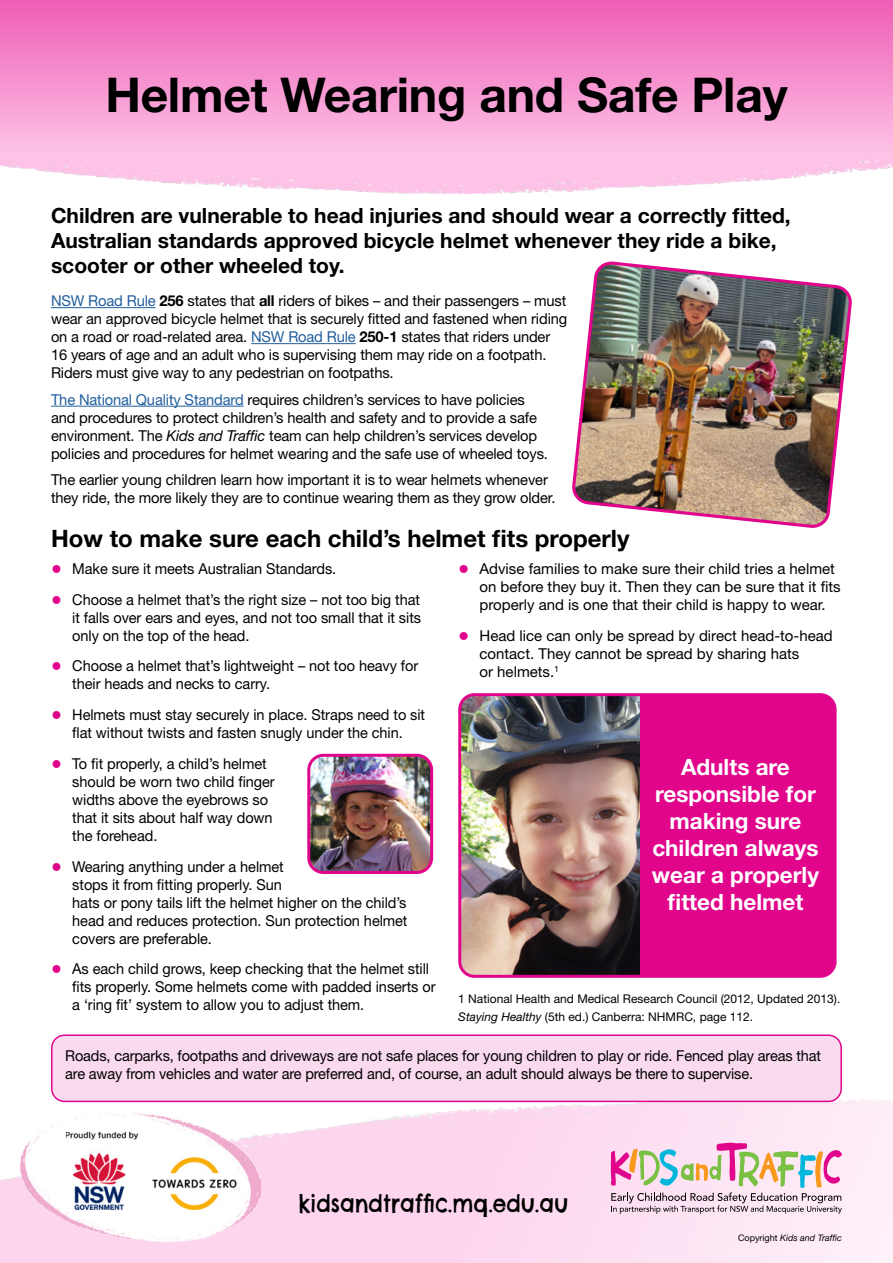
<style>
.page{position:relative;width:893px;height:1263px;background:#fff}
.page>*{position:absolute;margin:0;border:0;box-sizing:border-box;transform-origin:0 0}
.t1{font:700 48px "Helvetica Neue LT Std";letter-spacing:-.005em;color:#000}
.t2{font:700 24px "Helvetica Neue LT Std";color:#000}
.Default{font:24px "Chelsea Market";color:#000;scale:.9 1}
.t3{font:700 22.5px/27px "Helvetica Neue LT Std";color:#fff;text-align:center}
.t4{font:700 21px/25.2px "Helvetica Neue LT Std";color:#000}
.Paragraph{font:15px/18px "Helvetica Neue LT Std";letter-spacing:-.01em;color:#000}
.Paragraph_small{font:12px/18px "Helvetica Neue LT Std";color:#000}
.Default-2{font:italic 9px "Helvetica Neue LT Std";color:#000}
.s1{color:#215e9e}
.s2{font-weight:700}
.s3{font-style:italic}
.s4{font-size:22.5px;color:#e1058c}
.s5{font-style:normal}
</style>
<div class="page">
<svg style="left:0;top:1093px;width:893px;height:170px;background:#fde0f1"></svg>
<img style="left:20px;top:1111px;width:241px;height:130px">
<svg style="left:49px;top:1144px;width:190px;height:86px"></svg>
<div style="left:61px;top:1129px;width:97px;height:27px;background:#fff"></div>
<img style="left:66px;top:1132px;width:173px;height:78px">
<svg style="left:611px;top:1143px;width:231px;height:71px;background:#d9c3c8"></svg>
<img style="left:0;top:155px;width:893px;height:38px">
<div style="left:0;top:0;width:893px;height:155px;background:linear-gradient(to bottom,#ee5db6,#fec3e7)"></div>
<hr style="left:51px;top:307px;width:105px;height:1px;background:#215e9e">
<hr style="left:251px;top:343px;width:105px;height:1px;background:#215e9e">
<hr style="left:51px;top:406px;width:193px;height:1px;background:#215e9e">
<div style="left:460px;top:695px;width:375px;height:281px;background:#e1058c;border-radius:15px"></div>
<img style="left:462px;top:697px;width:178px;height:277px">
<div style="left:458px;top:693px;width:379px;height:285px;border:3px solid #e1058c;border-radius:15px"></div>
<img style="left:311px;top:756px;width:120px;height:114px">
<div style="left:307px;top:754px;width:126px;height:120px;border:3px solid #e1058c;border-radius:15px"></div>
<div style="left:52px;top:1035px;width:789px;height:66px;background:#fadaee;border-radius:13px"></div>
<div style="left:51px;top:1034px;width:791px;height:68px;border:2px solid #e1058c;border-radius:13px"></div>
<img style="left:572px;top:261px;width:280px;height:267px">
<h1 class="t1" style="left:105px;top:65px;width:684px">Helmet Wearing and Safe Play</h1>
<h2 class="t4" style="left:51px;top:202px;width:741px">Children are vulnerable to head injuries and should wear a correctly fitted,<br>Australian standards approved bicycle helmet whenever they ride a bike, scooter or other wheeled toy.</h2>
<p class="Paragraph" style="left:51px;top:292px;width:518px"><span class="s1">NSW Road Rule</span> <span class="s2">256</span> states that <span class="s2">all</span> riders of bikes – and their passengers – must wear an approved bicycle helmet that is securely fitted and fastened when riding on a road or road-related area. <span class="s1">NSW Road Rule</span> <span class="s2">250-1</span> states that riders under 16 years of age and an adult who is supervising them may ride on a footpath.<br>Riders must give way to any pedestrian on footpaths.</p>
<p class="Paragraph" style="left:51px;top:390px;width:499px"><span class="s1">The National Quality Standard</span> requires children’s services to have policies and procedures to protect children’s health and safety and to provide a safe environment. The <span class="s3">Kids and Traffic</span> team can help children’s services develop policies and procedures for helmet wearing and the safe use of wheeled toys.</p>
<p class="Paragraph" style="left:51px;top:471px;width:506px">The earlier young children learn how important it is to wear helmets whenever they ride, the more likely they are to continue wearing them as they grow older.</p>
<h2 class="t2" style="left:51px;top:524px;width:580px">How to make sure each child’s helmet fits properly</h2>
<p class="Paragraph" style="left:51px;top:559px;width:287px"><span class="s4">•</span> Make sure it meets Australian Standards.</p>
<p class="Paragraph" style="left:72px;top:590px;width:350px;text-align:justify;text-indent:-21px"><span class="s4">•</span> Choose a helmet that’s the right size – not too big that it falls over ears and eyes, and not too small that it sits only on the top of the head.</p>
<p class="Paragraph" style="left:72px;top:657px;width:347px;text-indent:-21px"><span class="s4">•</span> Choose a helmet that’s lightweight – not too heavy for their heads and necks to carry.</p>
<p class="Paragraph" style="left:51px;top:706px;width:376px;text-align:center"><span class="s4">•</span> Helmets must stay securely in place. Straps need to sit flat without twists and fasten snugly under the chin.</p>
<p class="Paragraph" style="left:72px;top:754px;width:204px;text-indent:-21px"><span class="s4">•</span> To fit properly, a child’s helmet should be worn two child finger widths above the eyebrows so that it sits about half way down the forehead.</p>
<p class="Paragraph" style="left:72px;top:857px;width:337px;text-indent:-21px"><span class="s4">•</span> Wearing anything under a helmet<br>stops it from fitting properly. Sun<br>hats or pony tails lift the helmet higher on the child’s head and reduces protection. Sun protection helmet covers are preferable.</p>
<p class="Paragraph" style="left:72px;top:960px;width:365px;text-indent:-21px"><span class="s4">•</span> As each child grows, keep checking that the helmet still fits properly. Some helmets come with padded inserts or a ‘ring fit’ system to allow you to adjust them.</p>
<p class="Paragraph" style="left:479px;top:559px;width:363px;text-indent:-21px"><span class="s4">•</span> Advise families to make sure their child tries a helmet on before they buy it. Then they can be sure that it fits properly and is one that their child is happy to wear.</p>
<p class="Paragraph" style="left:479px;top:626px;width:355px;text-indent:-21px"><span class="s4">•</span> Head lice can only be spread by direct head-to-head contact. They cannot be spread by sharing hats<br>or helmets.<sup>1</sup></p>
<h3 class="t3" style="left:652px;top:753px;width:169px">Adults are responsible for making sure children always wear a properly fitted helmet</h3>
<p class="Paragraph_small" style="left:458px;top:990px;width:384px">1 National Health and Medical Research Council (2012, Updated 2013).<br><span class="s3">Staying Healthy</span> (5th ed.) Canberra: NHMRC, page 112.</p>
<p class="Paragraph" style="left:65px;top:1046px;width:757px">Roads, carparks, footpaths and driveways are not safe places for young children to play or ride. Fenced play areas that are away from vehicles and water are preferred and, of course, an adult should always be there to supervise.</p>
<p class="Default" style="left:298px;top:1187px;width:302px">kidsandtraffic.mq.edu.au</p>
<p class="Default-2" style="left:738px;top:1232px;width:105px"><span class="s5">Copyright</span> Kids and Traffic</p>
</div>
